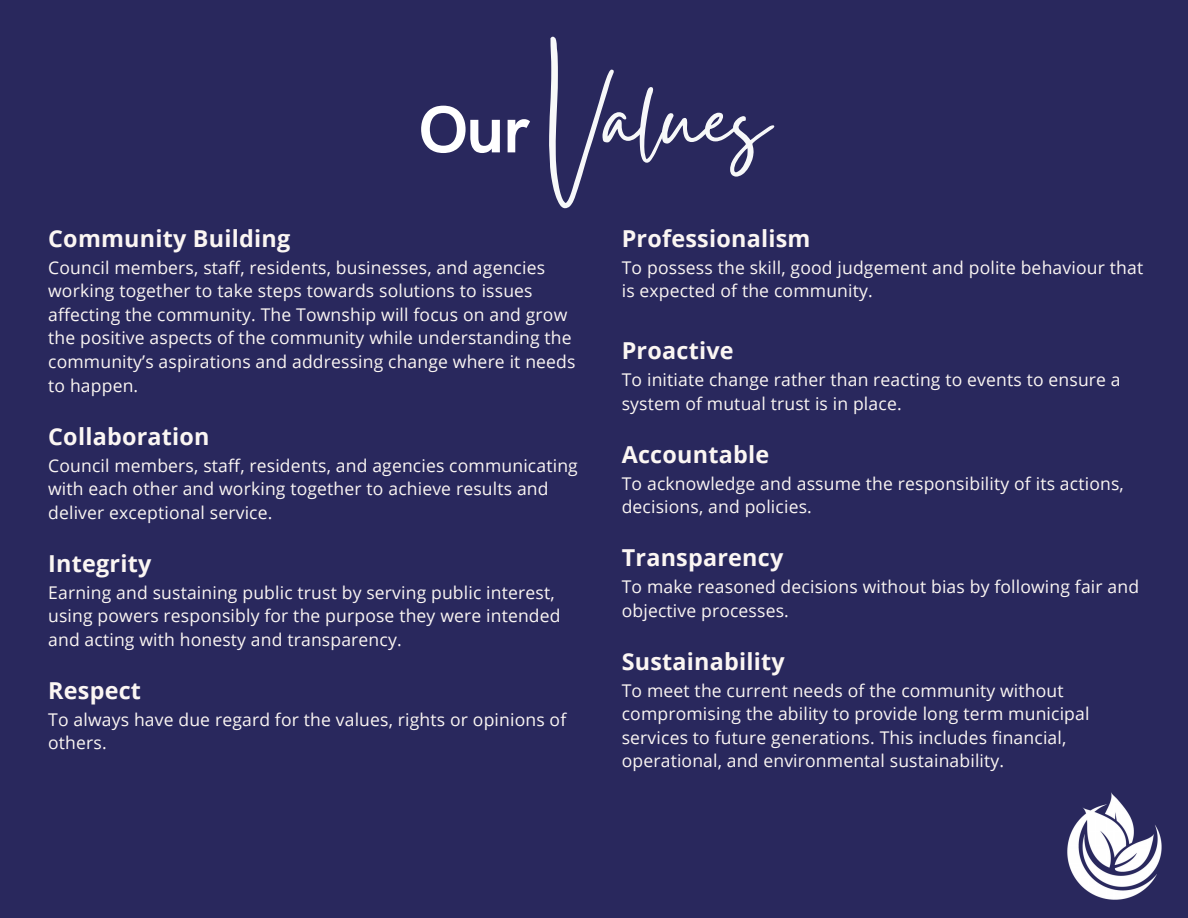
<style>
.page{position:relative;width:1188px;height:918px;background:#29285d}
.page>*{position:absolute;margin:0;border:0;box-sizing:border-box;transform-origin:0 0}
.t1{font:127.5px "Gistesy";color:#f7f8f9}
.t2{font:700 66.75px "HK Grotesk";color:#fff}
.t3{font:700 23.4px "Open Sans";letter-spacing:.01em;color:#fbf6f3}
.t4{font:17.55px/23.7px "Open Sans";letter-spacing:.01em;color:#fbf6f3}
</style>
<div class="page">
<img style="left:1067px;top:792px;width:95px;height:108px">
<p class="t1" style="left:547px;top:30px;width:224px">Values</p>
<p class="t3" style="left:622px;top:222px;width:190px">Professionalism</p>
<p class="t4" style="left:622px;top:255px;width:523px">To possess the skill, good judgement and polite behaviour that is expected of the community.</p>
<p class="t3" style="left:622px;top:334px;width:113px">Proactive</p>
<p class="t4" style="left:622px;top:367px;width:500px">To initiate change rather than reacting to events to ensure a system of mutual trust is in place.</p>
<p class="t3" style="left:622px;top:438px;width:149px">Accountable</p>
<p class="t4" style="left:622px;top:471px;width:504px">To acknowledge and assume the responsibility of its actions, decisions, and policies.</p>
<p class="t3" style="left:622px;top:541px;width:163px">Transparency</p>
<p class="t4" style="left:622px;top:574px;width:519px">To make reasoned decisions without bias by following fair and objective processes.</p>
<p class="t3" style="left:622px;top:645px;width:165px">Sustainability</p>
<p class="t4" style="left:622px;top:678px;width:469px">To meet the current needs of the community without compromising the ability to provide long term municipal services to future generations. This includes financial, operational, and environmental sustainability.</p>
<p class="t2" style="left:418px;top:92px;width:112px">Our</p>
<h1 class="t3" style="left:48px;top:222px;width:243px">Community Building</h1>
<p class="t4" style="left:48px;top:255px;width:529px">Council members, staff, residents, businesses, and agencies working together to take steps towards solutions to issues affecting the community. The Township will focus on and grow the positive aspects of the community while understanding the community’s aspirations and addressing change where it needs to happen.</p>
<p class="t3" style="left:48px;top:420px;width:163px">Collaboration</p>
<p class="t4" style="left:48px;top:453px;width:531px">Council members, staff, residents, and agencies communicating with each other and working together to achieve results and deliver exceptional service.</p>
<p class="t3" style="left:48px;top:547px;width:105px">Integrity</p>
<p class="t4" style="left:48px;top:580px;width:514px">Earning and sustaining public trust by serving public interest, using powers responsibly for the purpose they were intended and acting with honesty and transparency.</p>
<p class="t3" style="left:48px;top:674px;width:94px">Respect</p>
<p class="t4" style="left:48px;top:707px;width:520px">To always have due regard for the values, rights or opinions of others.</p>
</div>
